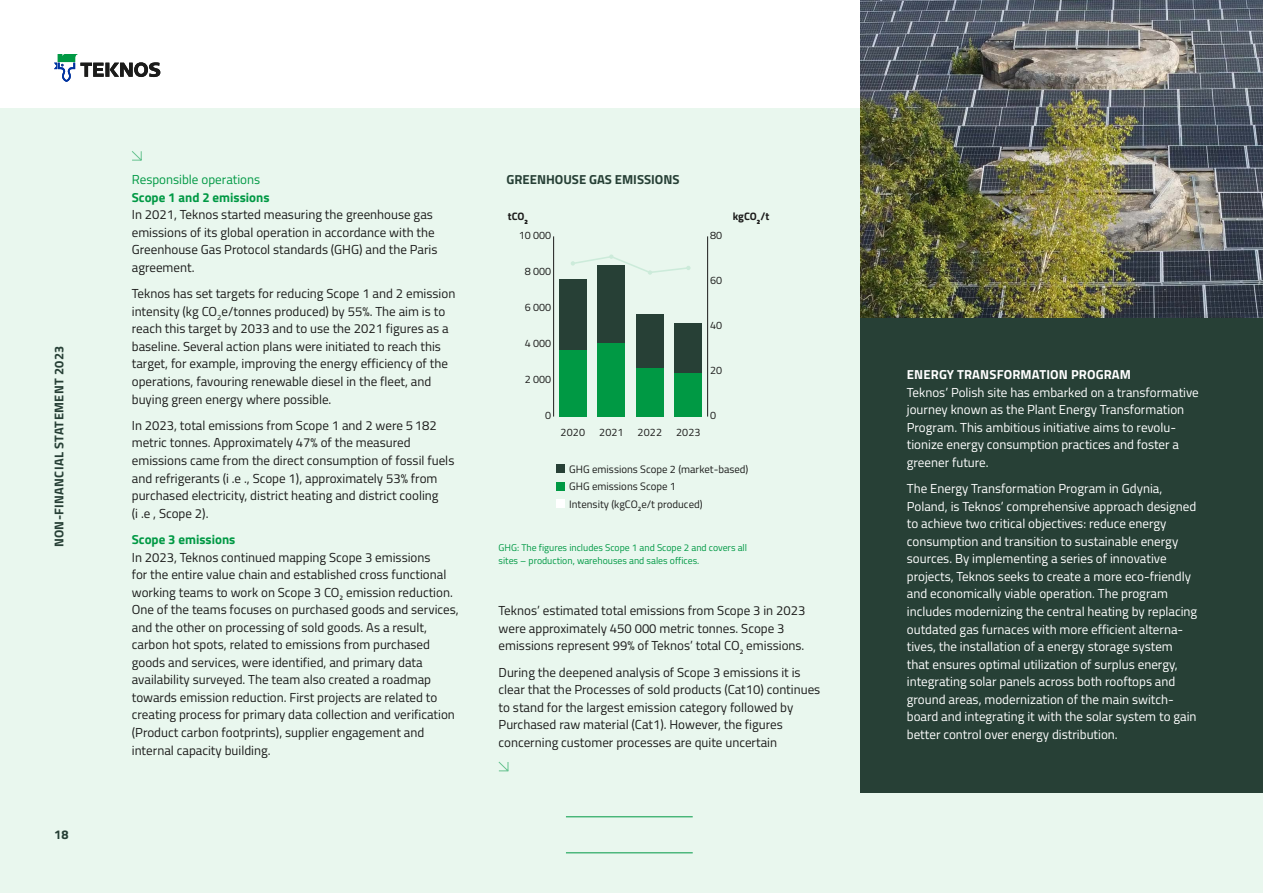
<style>
.page{position:relative;width:1263px;height:893px;background:#fff}
.page>*{position:absolute;margin:0;border:0;box-sizing:border-box;transform-origin:0 0}
.t1{font:13.05px/17.5px "Titillium";color:#1c1c1b}
.t2{font:13.05px/17.5px "Titillium";color:#fff}
.t3{font:700 13.05px "Titillium";color:#094}
.t4{font:700 13.05px "Titillium";letter-spacing:.01em;color:#fff}
.t5{font:700 13.05px "Titillium";color:#274036}
.t6{font:13.05px "Titillium";color:#094}
.t7{font:700 12.75px "Titillium";letter-spacing:.025em;color:#274036}
.t8{font:10.8px/17.4px "Titillium";color:#1c1c1b}
.t9{font:700 10.8px "Titillium";color:#1c1c1b}
.t10{font:9.75px/12.8px "Titillium";color:#094}
</style>
<div class="page">
<div style="left:0;top:108px;width:1262px;height:785px;background:#e9f7ee"></div>
<div style="left:861px;top:0;width:402px;height:792px;background:#274036"></div>
<img style="left:861px;top:0;width:402px;height:318px">
<svg style="left:132px;top:151px;width:10px;height:10px"></svg>
<svg style="left:498px;top:761px;width:11px;height:11px"></svg>
<div style="left:556px;top:464px;width:9px;height:9px;background:#274036"></div>
<div style="left:556px;top:482px;width:9px;height:8px;background:#094"></div>
<div style="left:556px;top:499px;width:9px;height:9px;background:#fff"></div>
<hr style="left:553px;top:236px;width:1px;height:181px;background:#1c1c1b">
<div style="left:559px;top:279px;width:28px;height:71px;background:#274036"></div>
<div style="left:597px;top:266px;width:28px;height:77px;background:#274036"></div>
<div style="left:636px;top:314px;width:28px;height:54px;background:#274036"></div>
<div style="left:674px;top:323px;width:28px;height:50px;background:#274036"></div>
<div style="left:559px;top:350px;width:28px;height:67px;background:#094"></div>
<div style="left:597px;top:343px;width:28px;height:74px;background:#094"></div>
<div style="left:636px;top:368px;width:28px;height:49px;background:#094"></div>
<div style="left:674px;top:373px;width:28px;height:44px;background:#094"></div>
<hr style="left:707px;top:236px;width:1px;height:181px;background:#1c1c1b">
<svg style="left:571px;top:254px;width:119px;height:21px"></svg>
<svg style="left:54px;top:54px;width:106px;height:28px"></svg>
<hr style="left:566px;top:816px;width:127px;height:1px;background:#094">
<hr style="left:566px;top:853px;width:127px;height:1px;background:#094">
<p class="t7" style="left:49px;top:547px;width:203px;rotate:-90deg">NON-FINANCIAL STATEMENT 2023</p>
<p class="t7" style="left:54px;top:825px;width:16px">18</p>
<p class="t6" style="left:132px;top:170px;width:130px">Responsible operations</p>
<p class="t3" style="left:132px;top:187px;width:139px">Scope 1 and 2 emissions</p>
<p class="t1" style="left:132px;top:205px;width:307px">In 2021, Teknos started measuring the greenhouse gas emissions of its global operation in accordance with the Greenhouse Gas Protocol standards (GHG) and the Paris agreement.</p>
<p class="t1" style="left:132px;top:284px;width:325px">Teknos has set targets for reducing Scope 1 and 2 emission intensity (kg CO<sub>2</sub>e/tonnes produced) by 55%. The aim is to reach this target by 2033 and to use the 2021 figures as a baseline. Several action plans were initiated to reach this target, for example, improving the energy efficiency of the operations, favouring renewable diesel in the fleet, and buying green energy where possible.</p>
<p class="t1" style="left:132px;top:416px;width:324px">In 2023, total emissions from Scope 1 and 2 were 5182 metric tonnes. Approximately 47% of the measured emissions came from the direct consumption of fossil fuels and refrigerants (i .e ., Scope 1), approximately 53% from purchased electricity, district heating and district cooling<br>(i .e , Scope 2).</p>
<p class="t3" style="left:132px;top:529px;width:105px">Scope 3 emissions</p>
<p class="t1" style="left:132px;top:547px;width:328px">In 2023, Teknos continued mapping Scope 3 emissions<br>for the entire value chain and established cross functional working teams to work on Scope 3 CO<sub>2</sub> emission reduction.<br>One of the teams focuses on purchased goods and services, and the other on processing of sold goods. As a result, carbon hot spots, related to emissions from purchased goods and services, were identified, and primary data availability surveyed. The team also created a roadmap towards emission reduction. First projects are related to creating process for primary data collection and verification (Product carbon footprints), supplier engagement and internal capacity building.</p>
<p class="t5" style="left:506px;top:170px;width:175px">GREENHOUSE GAS EMISSIONS</p>
<p class="t9" style="left:508px;top:208px;width:22px">tCO<sub>2</sub></p>
<p class="t8" style="left:519px;top:226px;width:34px">10 000</p>
<p class="t8" style="left:525px;top:262px;width:28px">8 000</p>
<p class="t8" style="left:525px;top:298px;width:28px">6 000</p>
<p class="t8" style="left:525px;top:334px;width:28px">4 000</p>
<p class="t8" style="left:525px;top:370px;width:28px">2 000</p>
<p class="t8" style="left:710px;top:226px;width:14px">80</p>
<p class="t8" style="left:710px;top:271px;width:14px">60</p>
<p class="t8" style="left:710px;top:316px;width:14px">40</p>
<p class="t8" style="left:710px;top:361px;width:14px">20</p>
<p class="t8" style="left:545px;top:406px;width:8px">0</p>
<p class="t8" style="left:561px;top:423px;width:26px">2020</p>
<p class="t8" style="left:599px;top:423px;width:26px">2021</p>
<p class="t8" style="left:638px;top:423px;width:26px">2022</p>
<p class="t8" style="left:676px;top:423px;width:26px">2023</p>
<p class="t8" style="left:710px;top:406px;width:8px">0</p>
<p class="t9" style="left:733px;top:208px;width:38px">kgCO<sub>2</sub>/t</p>
<p class="t8" style="left:569px;top:460px;width:181px">GHG emissions Scope 2 (market-based)<br>GHG emissions Scope 1<br>Intensity (kgCO<sub>2</sub>e/t produced)</p>
<p class="t10" style="left:499px;top:541px;width:250px">GHG: The figures includes Scope 1 and Scope 2 and covers all sites – production, warehouses and sales offices.</p>
<p class="t1" style="left:499px;top:601px;width:308px">Teknos’ estimated total emissions from Scope 3 in 2023 were approximately 450 000 metric tonnes. Scope 3 emissions represent 99% of Teknos’ total CO<sub>2</sub> emissions.</p>
<p class="t1" style="left:499px;top:663px;width:323px">During the deepened analysis of Scope 3 emissions it is clear that the Processes of sold products (Cat10) continues to stand for the largest emission category followed by Purchased raw material (Cat1). However, the figures concerning customer processes are quite uncertain</p>
<p class="t4" style="left:907px;top:364px;width:226px">ENERGY TRANSFORMATION PROGRAM</p>
<p class="t2" style="left:907px;top:383px;width:294px">Teknos’ Polish site has embarked on a transformative journey known as the Plant Energy Transformation Program. This ambitious initiative aims to revolu&shy;tionize energy consumption practices and foster a greener future.</p>
<p class="t2" style="left:907px;top:479px;width:292px">The Energy Transformation Program in Gdynia, Poland, is Teknos’ comprehensive approach designed to achieve two critical objectives: reduce energy consumption and transition to sustainable energy sources. By implementing a series of innovative projects, Teknos seeks to create a more eco-friendly and economically viable operation. The program includes modernizing the central heating by replacing outdated gas furnaces with more efficient alterna&shy;tives, the installation of a energy storage system that ensures optimal utilization of surplus energy, integrating solar panels across both rooftops and ground areas, modernization of the main switch&shy;board and integrating it with the solar system to gain better control over energy distribution.</p>
</div>
